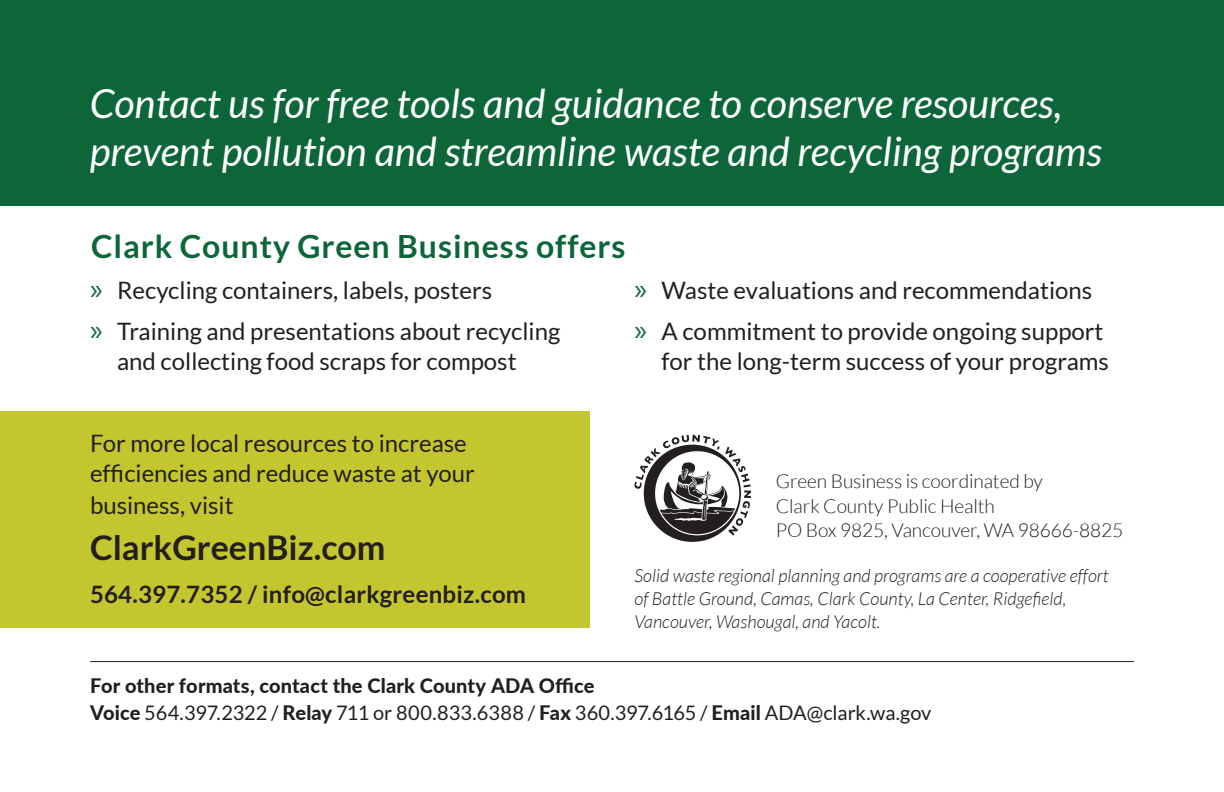
<style>
.page{position:relative;width:1224px;height:792px;background:#fff}
.page>*{position:absolute;margin:0;border:0;box-sizing:border-box;transform-origin:0 0}
.back_heading{font:italic 40px/48px "Lato";color:#fff}
.t1{font:700 34px "Lato";color:#231f20}
.subheads{font:700 32px "Lato";letter-spacing:.03em;color:#0c6638}
.t2{font:24px/30px "Lato";color:#231f20}
.t3{font:700 24px "Lato";letter-spacing:.01em;color:#231f20}
.contact_info{font:20px "Lato";letter-spacing:-.005em;color:#231f20}
.other_formats{font:800 20px "Lato";letter-spacing:.01em;color:#231f20}
.t4{font:300 19.2px/24.4px "Lato";letter-spacing:-.005em;color:#231f20}
.t5{font:italic 300 18px/23px "Lato";color:#231f20}
.s1{font-family:"Myriad Pro";font-size:30px;color:#0c6638}
.s2{font-weight:800}
</style>
<div class="page">
<div style="left:0;top:412px;width:590px;height:216px;background:#c3c62f"></div>
<svg style="left:634px;top:435px;width:117px;height:107px"></svg>
<hr style="left:90px;top:661px;width:1044px;height:1px;background:#231f20">
<div style="left:0;top:0;width:1224px;height:206px;background:#0c6638"></div>
<p class="back_heading" style="left:90px;top:81px;width:1014px">Contact us for free tools and guidance to conserve resources, prevent pollution and streamline waste and recycling programs</p>
<p class="subheads" style="left:91px;top:228px;width:536px">Clark County Green Business offers</p>
<p class="t2" style="left:90px;top:275px;width:404px"><span class="s1">»</span> Recycling containers, labels, posters</p>
<p class="t2" style="left:117px;top:316px;width:445px;text-indent:-27px"><span class="s1">»</span> Training and presentations about recycling and collecting food scraps for compost</p>
<p class="t2" style="left:634px;top:275px;width:459px"><span class="s1">»</span> Waste evaluations and recommendations</p>
<p class="t2" style="left:634px;top:316px;width:476px;text-align:right"><span class="s1">»</span> A commitment to provide ongoing support for the long-term success of your programs</p>
<p class="t2" style="left:90px;top:427px;width:386px;line-height:31px">For more local resources to increase efficiencies and reduce waste at your business, visit</p>
<p class="t1" style="left:90px;top:528px;width:297px">ClarkGreenBiz.com</p>
<p class="t3" style="left:90px;top:581px;width:438px">564.397.7352 / info@clarkgreenbiz.com</p>
<p class="t4" style="left:776px;top:469px;width:349px">Green Business is coordinated by<br>Clark County Public Health<br>PO Box 9825, Vancouver, WA 98666-8825</p>
<p class="t5" style="left:634px;top:565px;width:476px">Solid waste regional planning and programs are a cooperative effort of Battle Ground, Camas, Clark County, La Center, Ridgefield,<br>Vancouver, Washougal, and Yacolt.</p>
<p class="other_formats" style="left:90px;top:671px;width:506px">For other formats, contact the Clark County ADA Office</p>
<p class="contact_info" style="left:90px;top:702px;width:843px"><span class="s2">Voice</span> 564.397.2322 / <span class="s2">Relay</span> 711 or 800.833.6388 / <span class="s2">Fax</span> 360.397.6165 / <span class="s2">Email</span> ADA@clark.wa.gov</p>
</div>
